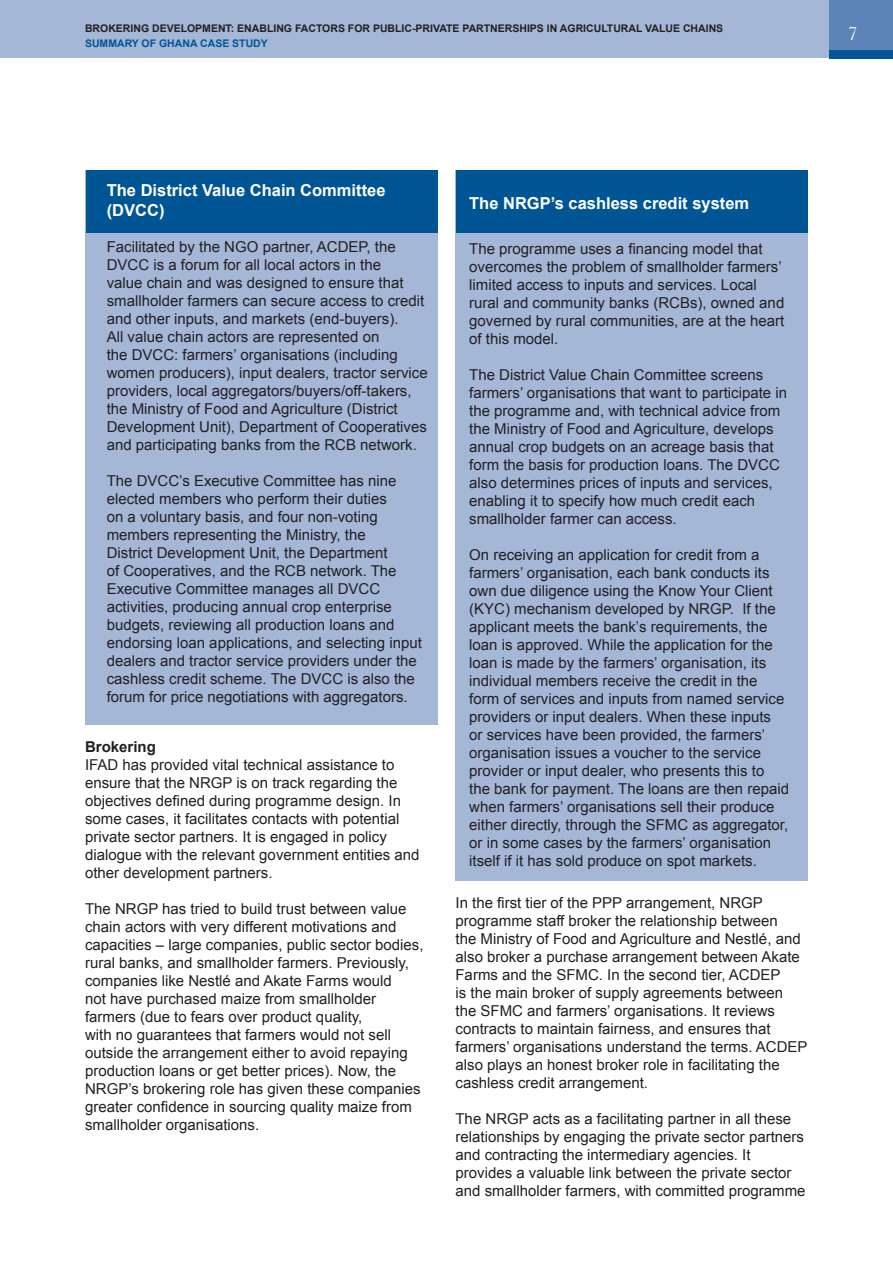
<style>
.page{position:relative;width:893px;height:1263px;background:#fff}
.page>*{position:absolute;margin:0;border:0;box-sizing:border-box;transform-origin:0 0}
.t1{font:19.5px "Baskerville No 2 BT";color:#fff}
.t2{font:700 16.5px/19.8px "Arial";color:#fff}
.t3{font:15px/18px "Arial";color:#231f20}
.t4{font:700 15px "Arial";color:#231f20}
.t5{font:700 10.5px "Arial";color:#231f20}
.t6{font:700 10.5px "Arial";color:#005595}
</style>
<div class="page">
<div style="left:85px;top:170px;width:352px;height:554px;background:#a4b7d7"></div>
<div style="left:86px;top:170px;width:351px;height:63px;background:#005595"></div>
<div style="left:455px;top:170px;width:353px;height:710px;background:#a4b7d7"></div>
<div style="left:456px;top:170px;width:352px;height:63px;background:#005595"></div>
<div style="left:0;top:0;width:829px;height:58px;background:#a4b7d7"></div>
<div style="left:829px;top:0;width:64px;height:58px;background:#5c84b7"></div>
<div style="left:829px;top:50px;width:64px;height:8px;background:#005595"></div>
<p class="t5" style="left:85px;top:21px;width:640px">BROKERING DEVELOPMENT: ENABLING FACTORS FOR PUBLIC-PRIVATE PARTNERSHIPS IN AGRICULTURAL VALUE CHAINS</p>
<p class="t6" style="left:85px;top:36px;width:184px">SUMMARY OF GHANA CASE STUDY</p>
<p class="t1" style="left:848px;top:21px;width:11px">7</p>
<p class="t2" style="left:107px;top:181px;width:280px">The District Value Chain Committee (DVCC)</p>
<p class="t3" style="left:107px;top:238px;width:322px">Facilitated by the NGO partner, ACDEP, the DVCC is a forum for all local actors in the<br>value chain and was designed to ensure that smallholder farmers can secure access to credit and other inputs, and markets (end-buyers).<br>All value chain actors are represented on<br>the DVCC: farmers’ organisations (including women producers), input dealers, tractor service providers, local aggregators/buyers/off-takers, the Ministry of Food and Agriculture (District Development Unit), Department of Cooperatives and participating banks from the RCB network.</p>
<p class="t3" style="left:107px;top:472px;width:317px">The DVCC’s Executive Committee has nine elected members who perform their duties<br>on a voluntary basis, and four non-voting members representing the Ministry, the<br>District Development Unit, the Department<br>of Cooperatives, and the RCB network. The Executive Committee manages all DVCC activities, producing annual crop enterprise budgets, reviewing all production loans and endorsing loan applications, and selecting input dealers and tractor service providers under the cashless credit scheme. The DVCC is also the forum for price negotiations with aggregators.</p>
<p class="t2" style="left:469px;top:193px;width:282px">The NRGP’s cashless credit system</p>
<p class="t3" style="left:469px;top:239px;width:317px">The programme uses a financing model that overcomes the problem of smallholder farmers’ limited access to inputs and services. Local rural and community banks (RCBs), owned and governed by rural communities, are at the heart of this model.</p>
<p class="t3" style="left:469px;top:365px;width:319px">The District Value Chain Committee screens farmers’ organisations that want to participate in the programme and, with technical advice from the Ministry of Food and Agriculture, develops annual crop budgets on an acreage basis that form the basis for production loans. The DVCC also determines prices of inputs and services, enabling it to specify how much credit each smallholder farmer can access.</p>
<p class="t3" style="left:469px;top:545px;width:321px">On receiving an application for credit from a farmers’ organisation, each bank conducts its own due diligence using the Know Your Client (KYC) mechanism developed by NRGP. If the applicant meets the bank’s requirements, the loan is approved. While the application for the loan is made by the farmers’ organisation, its individual members receive the credit in the form of services and inputs from named service providers or input dealers. When these inputs<br>or services have been provided, the farmers’ organisation issues a voucher to the service provider or input dealer, who presents this to<br>the bank for payment. The loans are then repaid when farmers’ organisations sell their produce either directly, through the SFMC as aggregator, or in some cases by the farmers’ organisation itself if it has sold produce on spot markets.</p>
<p class="t4" style="left:85px;top:737px;width:72px">Brokering</p>
<p class="t3" style="left:85px;top:756px;width:336px">IFAD has provided vital technical assistance to ensure that the NRGP is on track regarding the objectives defined during programme design. In some cases, it facilitates contacts with potential private sector partners. It is engaged in policy dialogue with the relevant government entities and other development partners.</p>
<p class="t3" style="left:85px;top:900px;width:340px">The NRGP has tried to build trust between value chain actors with very different motivations and capacities – large companies, public sector bodies, rural banks, and smallholder farmers. Previously, companies like Nestlé and Akate Farms would<br>not have purchased maize from smallholder farmers (due to fears over product quality,<br>with no guarantees that farmers would not sell outside the arrangement either to avoid repaying production loans or get better prices). Now, the NRGP’s brokering role has given these companies greater confidence in sourcing quality maize from smallholder organisations.</p>
<p class="t3" style="left:455px;top:894px;width:354px">In the first tier of the PPP arrangement, NRGP programme staff broker the relationship between<br>the Ministry of Food and Agriculture and Nestlé, and also broker a purchase arrangement between Akate Farms and the SFMC. In the second tier, ACDEP<br>is the main broker of supply agreements between the SFMC and farmers’ organisations. It reviews contracts to maintain fairness, and ensures that farmers’ organisations understand the terms. ACDEP also plays an honest broker role in facilitating the cashless credit arrangement.</p>
<p class="t3" style="left:455px;top:1110px;width:352px">The NRGP acts as a facilitating partner in all these relationships by engaging the private sector partners and contracting the intermediary agencies. It provides a valuable link between the private sector and smallholder farmers, with committed programme</p>
</div>
